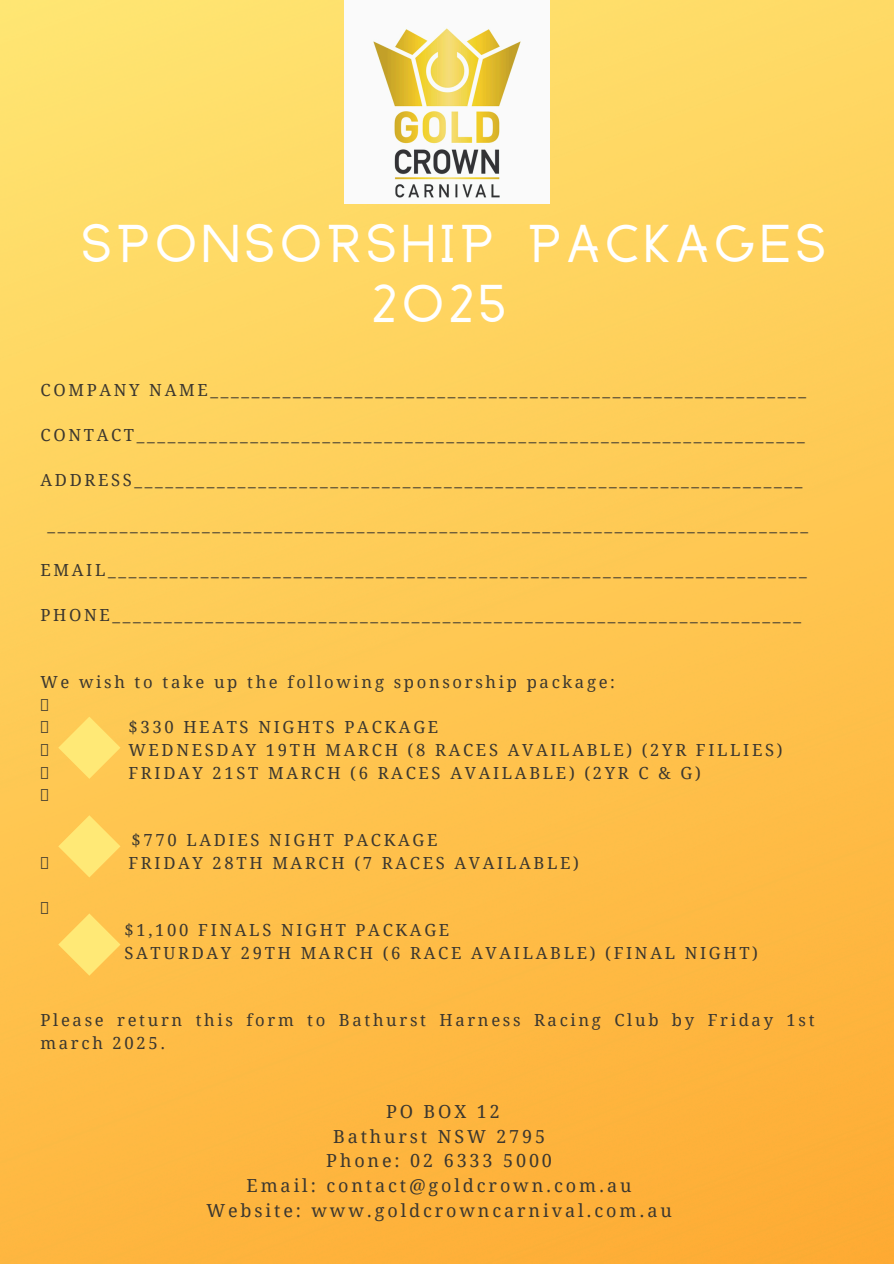
<style>
.page{position:relative;width:894px;height:1264px;background:#fff}
.page>*{position:absolute;margin:0;border:0;box-sizing:border-box;transform-origin:0 0}
.t1{font:700 42.6px/59.4px "Anchorage";letter-spacing:.16em;color:#fff}
.t2{font:18px "Droid Serif";letter-spacing:.16em;color:#3b372f}
.t3{font:16.65px/22.5px "Droid Serif";letter-spacing:.16em;color:#3b372f}
</style>
<div class="page">
<img style="left:0;top:0;width:893px;height:1263px">
<img style="left:344px;top:0;width:205px;height:204px">
<svg style="left:58px;top:716px;width:62px;height:62px;background:#fed864"></svg>
<svg style="left:58px;top:815px;width:62px;height:62px;background:#fed762"></svg>
<svg style="left:58px;top:913px;width:62px;height:62px;background:#fed560"></svg>
<h1 class="t1" style="left:373px;top:220px;width:454px;text-indent:-291px">SPONSORSHIP PACKAGES<br>2025</h1>
<p class="t3" style="left:40px;top:379px;width:766px">COMPANY NAME__________________________________________________________</p>
<p class="t3" style="left:40px;top:424px;width:765px">CONTACT_________________________________________________________________</p>
<p class="t3" style="left:40px;top:469px;width:763px">ADDRESS_________________________________________________________________</p>
<p class="t3" style="left:47px;top:514px;width:762px">__________________________________________________________________________</p>
<p class="t3" style="left:40px;top:559px;width:767px">EMAIL____________________________________________________________________</p>
<p class="t3" style="left:40px;top:604px;width:761px">PHONE___________________________________________________________________</p>
<p class="t3" style="left:40px;top:671px;width:576px">We wish to take up the following sponsorship package:</p>
<p class="t3" style="left:128px;top:716px;width:655px">$330 HEATS NIGHTS PACKAGE<br>WEDNESDAY 19TH MARCH (8 RACES AVAILABLE) (2YR FILLIES)<br>FRIDAY 21ST MARCH (6 RACES AVAILABLE) (2YR C &amp; G)</p>
<p class="t3" style="left:128px;top:829px;width:452px">$770 LADIES NIGHT PACKAGE<br>FRIDAY 28TH MARCH (7 RACES AVAILABLE)</p>
<p class="t3" style="left:124px;top:919px;width:635px">$1,100 FINALS NIGHT PACKAGE<br>SATURDAY 29TH MARCH (6 RACE AVAILABLE) (FINAL NIGHT)</p>
<p class="t3" style="left:40px;top:1009px;width:775px">Please return this form to Bathurst Harness Racing Club by Friday 1st march 2025.</p>
<p class="t2" style="left:386px;top:1101px;width:115px">PO BOX 12</p>
<p class="t2" style="left:333px;top:1125px;width:214px">Bathurst NSW 2795</p>
<p class="t2" style="left:326px;top:1150px;width:227px">Phone: 02 6333 5000</p>
<p class="t2" style="left:246px;top:1175px;width:386px">Email: contact@goldcrown.com.au</p>
<p class="t2" style="left:206px;top:1200px;width:467px">Website: www.goldcrowncarnival.com.au</p>
</div>
